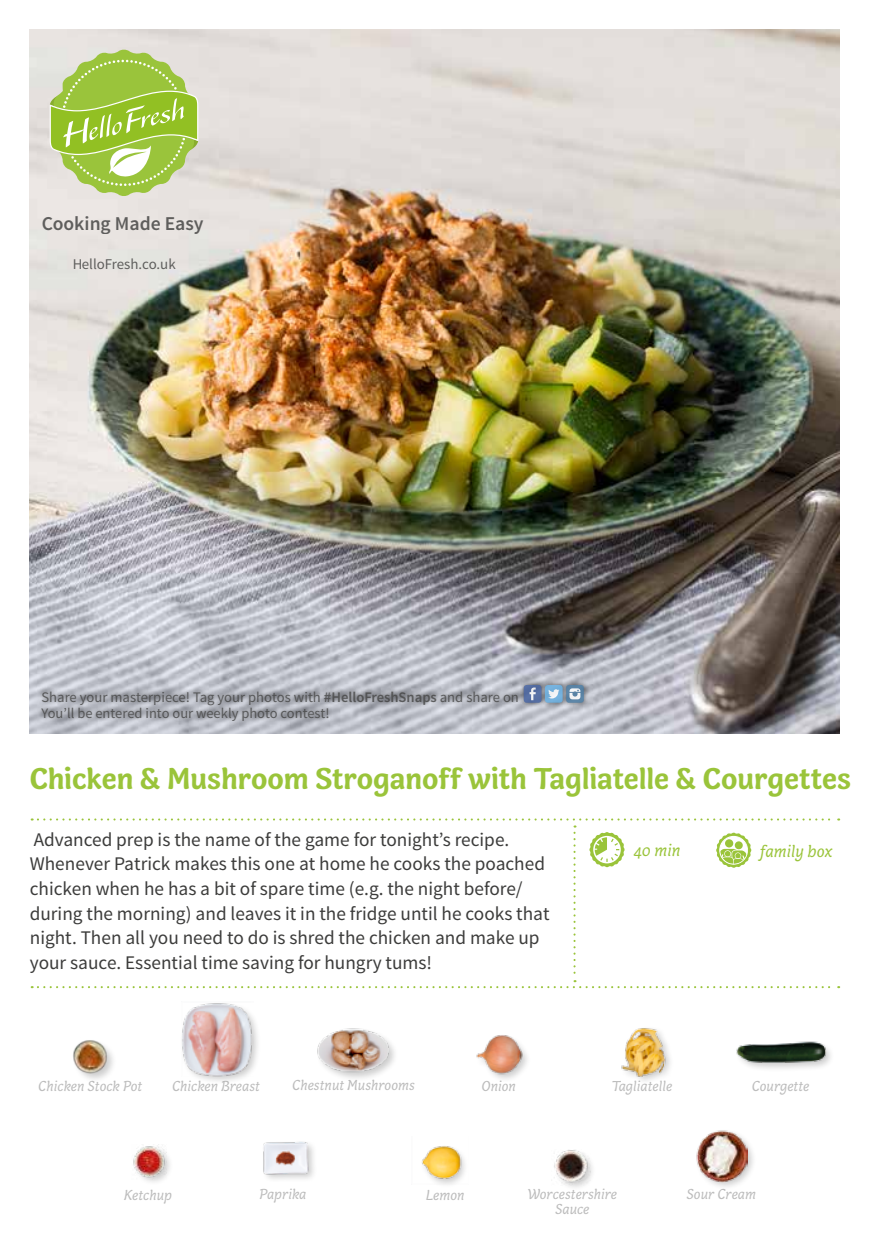
<style>
.page{position:relative;width:869px;height:1241px;background:#fff}
.page>*{position:absolute;margin:0;border:0;box-sizing:border-box;transform-origin:0 0}
.t1{font:700 30.97px "Capucine Basic";letter-spacing:-.005em;color:#9ac43a}
.t2{font:600 19.6px "Source Sans Pro";color:#3c3c3b}
.t3{font:19.25px/24.5px "Source Sans Pro";color:#3c3c3b}
.t4{font:italic 17.5px "Capucine Basic";color:#9ac43a}
.t5{font:italic 14.88px/14.5px "Capucine Basic";color:#bcbcbc;text-align:center}
.t6{font:14.88px "Source Sans Pro";color:#3c3c3b}
.t7{font:14.53px/16.4px "Source Sans Pro";color:#3c3c3b}
.s1{font-weight:600}
</style>
<div class="page">
<img style="left:30px;top:30px;width:808px;height:703px">
<div style="left:37px;top:679px;width:552px;height:47px;background:#000;opacity:.75"></div>
<div style="left:523px;top:685px;width:18px;height:17px;background:#566ea3;border-radius:3px"></div>
<svg style="left:529px;top:687px;width:6px;height:13px"></svg>
<svg style="left:566px;top:685px;width:17px;height:17px"></svg>
<svg style="left:569px;top:688px;width:11px;height:11px"></svg>
<div style="left:544px;top:685px;width:18px;height:17px;background:#74b0dc;border-radius:3px"></div>
<svg style="left:548px;top:689px;width:11px;height:9px"></svg>
<svg style="left:50px;top:50px;width:148px;height:146px;background:#b4d06f"></svg>
<div style="left:316px;top:1026px;width:82px;height:55px;background:#000;opacity:.2"></div>
<img style="left:316px;top:1026px;width:78px;height:50px">
<div style="left:475px;top:1033px;width:56px;height:49px;background:#000;opacity:.2"></div>
<img style="left:475px;top:1033px;width:56px;height:41px">
<div style="left:72px;top:1038px;width:45px;height:44px;background:#000;opacity:.2"></div>
<img style="left:72px;top:1038px;width:39px;height:35px">
<div style="left:179px;top:1001px;width:83px;height:83px;background:#000;opacity:.2"></div>
<img style="left:181px;top:1001px;width:73px;height:75px">
<div style="left:734px;top:1040px;width:100px;height:32px;background:#000;opacity:.2"></div>
<img style="left:734px;top:1040px;width:92px;height:27px">
<div style="left:554px;top:1149px;width:42px;height:42px;background:#000;opacity:.2"></div>
<img style="left:554px;top:1149px;width:36px;height:35px">
<div style="left:693px;top:1127px;width:63px;height:63px;background:#000;opacity:.2"></div>
<img style="left:694px;top:1127px;width:53px;height:55px">
<div style="left:132px;top:1143px;width:42px;height:44px;background:#000;opacity:.2"></div>
<img style="left:132px;top:1143px;width:34px;height:35px">
<img style="left:263px;top:1141px;width:51px;height:38px">
<div style="left:620px;top:1025px;width:54px;height:60px;background:#000;opacity:.2"></div>
<img style="left:620px;top:1027px;width:48px;height:50px">
<img style="left:422px;top:1146px;width:43px;height:37px">
<svg style="left:32px;top:818px;width:806px;height:170px"></svg>
<p class="t2" style="left:41px;top:211px;width:163px">Cooking Made Easy</p>
<p class="t6" style="left:72px;top:255px;width:105px">HelloFresh.co.uk</p>
<p class="t7" style="left:41px;top:688px;width:478px">Share your masterpiece! Tag your photos with <span class="s1">#HelloFreshSnaps</span> and share on<br>You’ll be entered into our weekly photo contest!</p>
<h1 class="t1" style="left:30px;top:755px;width:822px">Chicken &amp; Mushroom Stroganoff with Tagliatelle &amp; Courgettes</h1>
<p class="t3" style="left:30px;top:827px;width:521px">Advanced prep is the name of the game for tonight’s recipe.<br>Whenever Patrick makes this one at home he cooks the poached chicken when he has a bit of spare time (e.g. the night before/ during the morning) and leaves it in the fridge until he cooks that night. Then all you need to do is shred the chicken and make up your sauce. Essential time saving for hungry tums!</p>
<p class="t4" style="left:633px;top:837px;width:49px">40 min</p>
<p class="t4" style="left:759px;top:838px;width:74px">family box</p>
<p class="t5" style="left:38px;top:1079px;width:105px">Chicken Stock Pot</p>
<p class="t5" style="left:172px;top:1079px;width:89px">Chicken Breast</p>
<p class="t5" style="left:292px;top:1078px;width:124px">Chestnut Mushrooms</p>
<p class="t5" style="left:481px;top:1079px;width:36px">Onion</p>
<p class="t5" style="left:611px;top:1079px;width:62px">Tagliatelle</p>
<p class="t5" style="left:751px;top:1079px;width:59px">Courgette</p>
<p class="t5" style="left:124px;top:1188px;width:50px">Ketchup</p>
<p class="t5" style="left:259px;top:1187px;width:48px">Paprika</p>
<p class="t5" style="left:425px;top:1188px;width:40px">Lemon</p>
<p class="t5" style="left:527px;top:1187px;width:91px">Worcestershire<br>Sauce</p>
<p class="t5" style="left:686px;top:1187px;width:71px">Sour Cream</p>
</div>
